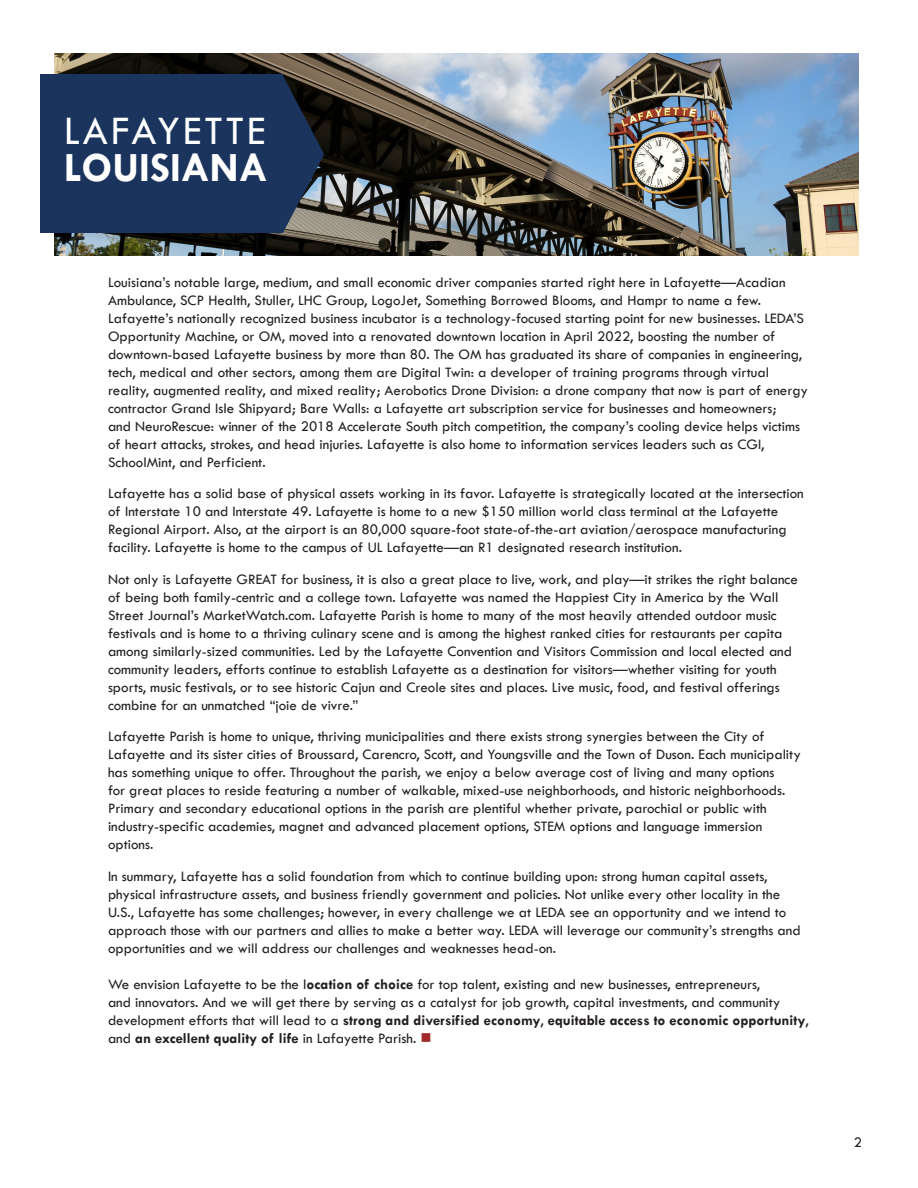
<style>
.page{position:relative;width:918px;height:1188px;background:#fff}
.page>*{position:absolute;margin:0;border:0;box-sizing:border-box;transform-origin:0 0}
.t1{font:42px "Tw Cen";letter-spacing:.07em;color:#fff}
.t2{font:700 42px "Tw Cen";color:#fff}
.t3{font:15px/18px "Tw Cen";color:#231f20}
.s1{font-weight:700}
.s2{color:#a32829}
</style>
<div class="page">
<img style="left:55px;top:53px;width:803px;height:202px">
<div style="left:40px;top:74px;width:243px;height:159px;background:#1a345d"></div>
<svg style="left:283px;top:75px;width:41px;height:159px;background:#333f50"></svg>
<p class="t1" style="left:64px;top:105px;width:203px">LAFAYETTE</p>
<p class="t2" style="left:64px;top:143px;width:205px">LOUISIANA</p>
<p class="t3" style="left:108px;top:273px;width:701px">Louisiana’s notable large, medium, and small economic driver companies started right here in Lafayette—Acadian Ambulance, SCP Health, Stuller, LHC Group, LogoJet, Something Borrowed Blooms, and Hampr to name a few.<br>Lafayette’s nationally recognized business incubator is a technology-focused starting point for new businesses. LEDA’S Opportunity Machine, or OM, moved into a renovated downtown location in April 2022, boosting the number of downtown-based Lafayette business by more than 80. The OM has graduated its share of companies in engineering, tech, medical and other sectors, among them are Digital Twin: a developer of training programs through virtual reality, augmented reality, and mixed reality; Aerobotics Drone Division: a drone company that now is part of energy contractor Grand Isle Shipyard; Bare Walls: a Lafayette art subscription service for businesses and homeowners;<br>and NeuroRescue: winner of the 2018 Accelerate South pitch competition, the company’s cooling device helps victims of heart attacks, strokes, and head injuries. Lafayette is also home to information services leaders such as CGI, SchoolMint, and Perficient.</p>
<p class="t3" style="left:108px;top:484px;width:697px">Lafayette has a solid base of physical assets working in its favor. Lafayette is strategically located at the intersection of Interstate 10 and Interstate 49. Lafayette is home to a new $150 million world class terminal at the Lafayette Regional Airport. Also, at the airport is an 80,000 square-foot state-of-the-art aviation/aerospace manufacturing facility. Lafayette is home to the campus of UL Lafayette—an R1 designated research institution.</p>
<p class="t3" style="left:108px;top:570px;width:691px">Not only is Lafayette GREAT for business, it is also a great place to live, work, and play—it strikes the right balance of being both family-centric and a college town. Lafayette was named the Happiest City in America by the Wall Street Journal’s MarketWatch.com. Lafayette Parish is home to many of the most heavily attended outdoor music festivals and is home to a thriving culinary scene and is among the highest ranked cities for restaurants per capita among similarly-sized communities. Led by the Lafayette Convention and Visitors Commission and local elected and community leaders, efforts continue to establish Lafayette as a destination for visitors—whether visiting for youth sports, music festivals, or to see historic Cajun and Creole sites and places. Live music, food, and festival offerings combine for an unmatched “joie de vivre.”</p>
<p class="t3" style="left:108px;top:727px;width:694px">Lafayette Parish is home to unique, thriving municipalities and there exists strong synergies between the City of Lafayette and its sister cities of Broussard, Carencro, Scott, and Youngsville and the Town of Duson. Each municipality has something unique to offer. Throughout the parish, we enjoy a below average cost of living and many options<br>for great places to reside featuring a number of walkable, mixed-use neighborhoods, and historic neighborhoods.<br>Primary and secondary educational options in the parish are plentiful whether private, parochial or public with industry-specific academies, magnet and advanced placement options, STEM options and language immersion options.</p>
<p class="t3" style="left:108px;top:867px;width:694px">In summary, Lafayette has a solid foundation from which to continue building upon: strong human capital assets, physical infrastructure assets, and business friendly government and policies. Not unlike every other locality in the U.S., Lafayette has some challenges; however, in every challenge we at LEDA see an opportunity and we intend to approach those with our partners and allies to make a better way. LEDA will leverage our community’s strengths and opportunities and we will address our challenges and weaknesses head-on.</p>
<p class="t3" style="left:108px;top:975px;width:702px">We envision Lafayette to be the l<span class="s1">ocation of choice</span> for top talent, existing and new businesses, entrepreneurs,<br>and innovators. And we will get there by serving as a catalyst for job growth, capital investments, and community development efforts that will lead to a <span class="s1">strong and diversified economy</span>, <span class="s1">equitable access to economic opportunity</span>, and <span class="s1">an excellent quality of life</span> in Lafayette Parish. <span class="s2">■</span></p>
<p class="t3" style="left:854px;top:1133px;width:10px">2</p>
</div>
